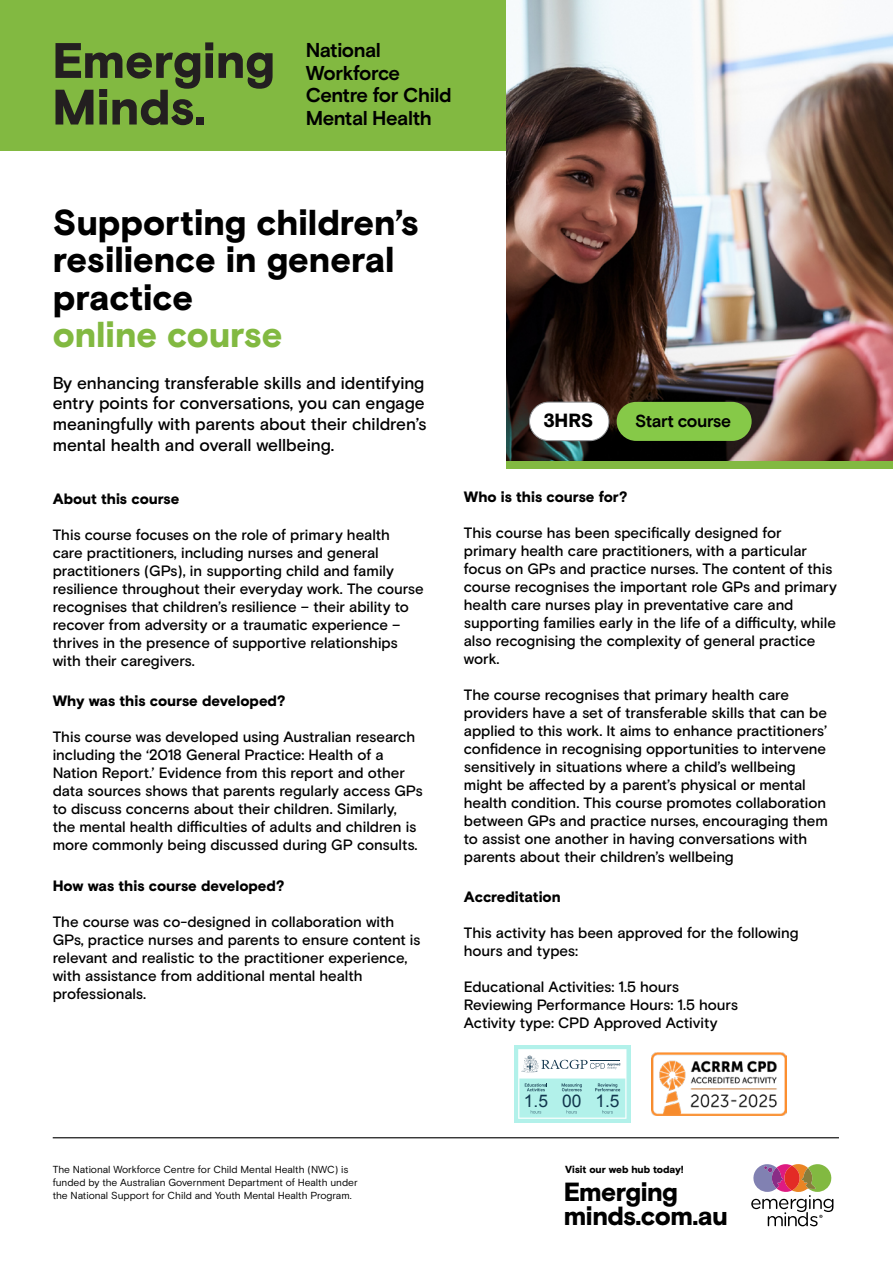
<style>
.page{position:relative;width:893px;height:1263px;background:#fff}
.page>*{position:absolute;margin:0;border:0;box-sizing:border-box;transform-origin:0 0}
.t1{font:900 36px/37.5px "Basis Grotesque Pro";color:#000}
.t2{font:900 36px "Basis Grotesque Pro";letter-spacing:-.005em;color:#82b941}
.t3{font:900 26.25px/23.9px "Basis Grotesque Pro";letter-spacing:-.025em;color:#000}
.t4{font:700 20.1px/22.5px "Basis Grotesque Pro";letter-spacing:-.025em;color:#000}
.t5{font:900 19.05px "Basis Grotesque Pro";color:#000}
.t6{font:17.4px "Arial";color:#11364d}
.t7{font:500 17.25px/20.7px "Basis Grotesque Pro";letter-spacing:-.005em;color:#000;text-align:justify}
.t8{font:700 17.25px "Basis Grotesque Pro";letter-spacing:-.025em;color:#000}
.t9{font:500 15px/18px "Basis Grotesque Pro";letter-spacing:-.005em;color:#000}
.t10{font:900 15px "Basis Grotesque Pro";letter-spacing:-.005em;color:#000}
.t11{font:900 10.35px "Basis Grotesque Pro";letter-spacing:-.005em;color:#000}
.t12{font:10.2px/13.2px "Basis Grotesque Pro";letter-spacing:-.005em;color:#000}
</style>
<div class="page">
<div style="left:0;top:0;width:893px;height:151px;background:#82b941"></div>
<svg style="left:219px;top:53px;width:54px;height:36px"></svg>
<svg style="left:55px;top:42px;width:158px;height:83px"></svg>
<div style="left:196px;top:117px;width:8px;height:7px;background:#231f20"></div>
<svg style="left:751px;top:1164px;width:82px;height:62px"></svg>
<hr style="left:53px;top:1137px;width:786px;height:1px;background:#000">
<img style="left:507px;top:0;width:386px;height:461px">
<div style="left:529px;top:402px;width:80px;height:39px;background:#fff;border-radius:19px"></div>
<div style="left:529px;top:402px;width:80px;height:39px;border:1px solid #939598;border-radius:19px"></div>
<div style="left:617px;top:402px;width:135px;height:39px;background:#86c948;border-radius:20px"></div>
<div style="left:507px;top:461px;width:386px;height:8px;background:#82b941"></div>
<div style="left:514px;top:1045px;width:116px;height:78px;background:#b2f1ea"></div>
<svg style="left:518px;top:1049px;width:108px;height:70px"></svg>
<img style="left:651px;top:1053px;width:136px;height:62px">
<h3 class="t4" style="left:306px;top:40px;width:147px">National<br>Workforce<br>Centre for Child<br>Mental Health</h3>
<h1 class="t1" style="left:53px;top:205px;width:368px">Supporting children’s resilience in general practice</h1>
<h1 class="t2" style="left:53px;top:314px;width:231px">online course</h1>
<p class="t7" style="left:53px;top:373px;width:375px">By enhancing transferable skills and identifying entry points for conversations, you can engage meaningfully with parents about their children’s mental health and overall wellbeing.</p>
<p class="t10" style="left:53px;top:490px;width:128px">About this course</p>
<p class="t9" style="left:53px;top:526px;width:373px">This course focuses on the role of primary health care practitioners, including nurses and general practitioners (GPs), in supporting child and family resilience throughout their everyday work. The course recognises that children’s resilience – their ability to recover from adversity or a traumatic experience – thrives in the presence of supportive relationships with their caregivers.</p>
<p class="t10" style="left:53px;top:692px;width:234px">Why was this course developed?</p>
<p class="t9" style="left:53px;top:729px;width:371px">This course was developed using Australian research including the ‘2018 General Practice: Health of a Nation Report.’ Evidence from this report and other data sources shows that parents regularly access GPs to discuss concerns about their children. Similarly, the mental health difficulties of adults and children is more commonly being discussed during GP consults.</p>
<p class="t10" style="left:53px;top:877px;width:233px">How was this course developed?</p>
<p class="t9" style="left:53px;top:913px;width:369px">The course was co-designed in collaboration with GPs, practice nurses and parents to ensure content is relevant and realistic to the practitioner experience, with assistance from additional mental health professionals.</p>
<p class="t12" style="left:53px;top:1163px;width:306px">The National Workforce Centre for Child Mental Health (NWC) is funded by the Australian Government Department of Health under the National Support for Child and Youth Mental Health Program.</p>
<p class="t5" style="left:543px;top:409px;width:51px">3HRS</p>
<p class="t8" style="left:635px;top:411px;width:98px">Start course</p>
<p class="t10" style="left:464px;top:488px;width:165px">Who is this course for?</p>
<p class="t9" style="left:464px;top:524px;width:375px">This course has been specifically designed for primary health care practitioners, with a particular focus on GPs and practice nurses. The content of this course recognises the important role GPs and primary health care nurses play in preventative care and supporting families early in the life of a difficulty, while also recognising the complexity of general practice work.</p>
<p class="t9" style="left:464px;top:686px;width:366px">The course recognises that primary health care providers have a set of transferable skills that can be applied to this work. It aims to enhance practitioners’ confidence in recognising opportunities to intervene sensitively in situations where a child’s wellbeing might be affected by a parent’s physical or mental health condition. This course promotes collaboration between GPs and practice nurses, encouraging them to assist one another in having conversations with parents about their children’s wellbeing</p>
<p class="t10" style="left:464px;top:888px;width:98px">Accreditation</p>
<p class="t9" style="left:464px;top:924px;width:336px">This activity has been approved for the following hours and types:</p>
<p class="t9" style="left:464px;top:978px;width:276px">Educational Activities: 1.5 hours<br>Reviewing Performance Hours: 1.5 hours<br>Activity type: CPD Approved Activity</p>
<p class="t6" style="left:524px;top:1090px;width:97px">1.5 00 1.5</p>
<p class="t11" style="left:565px;top:1163px;width:120px">Visit our web hub today!</p>
<h2 class="t3" style="left:564px;top:1181px;width:166px">Emerging minds.com.au</h2>
</div>
